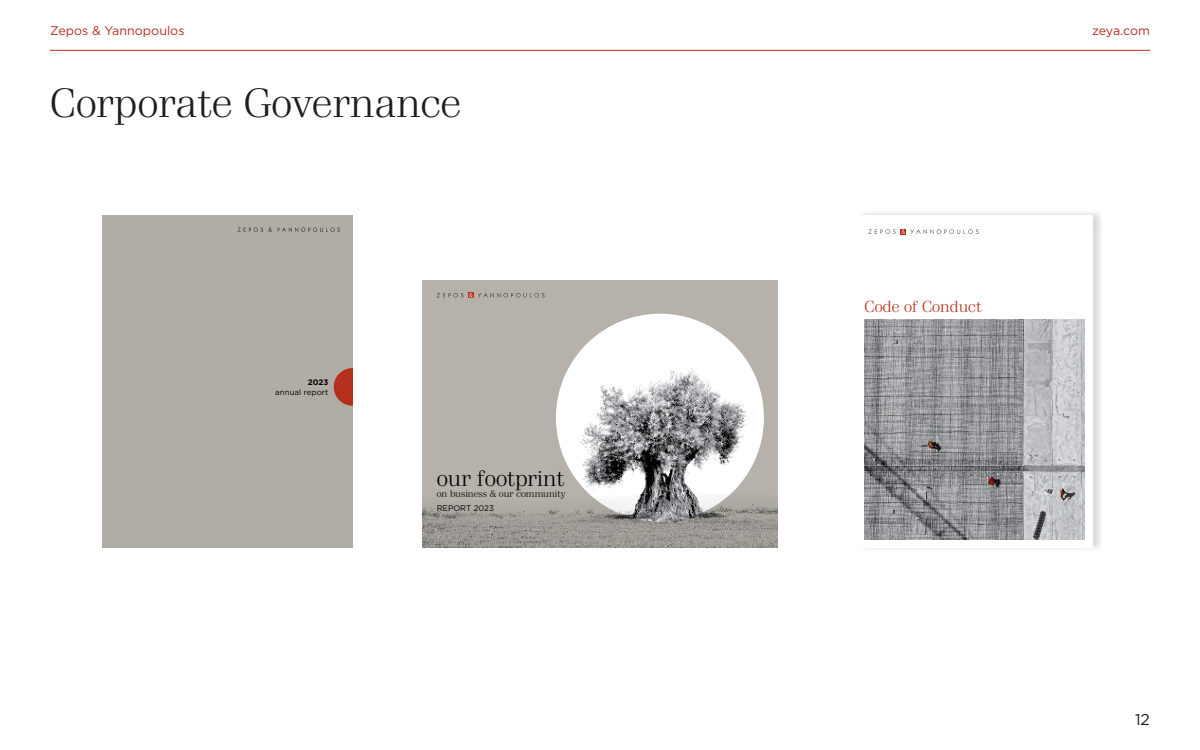
<style>
.page{position:relative;width:1200px;height:750px;background:#fff}
.page>*{position:absolute;margin:0;border:0;box-sizing:border-box;transform-origin:0 0}
.t1{font:300 40.62px "Waldorf TL Pro";color:#1e1e1e}
.t2{font:300 22.19px "Waldorf TL Pro";color:#000}
.t3{font:300 15.88px "Waldorf TL Pro";color:#b3301c}
.t4{font:15.62px "Gotham Greek";color:#1e1e1e}
.t5{font:12.5px "Gotham Greek";color:#b32f1d}
.t6{font:300 9.62px "Waldorf TL Pro";color:#000}
.t7{font:8.12px "Gotham";color:#000}
.t8{font:7.94px "Gotham";color:#000}
.t9{font:700 7.94px "Gotham";color:#000}
</style>
<div class="page">
<hr style="left:50px;top:50px;width:1100px;height:1px;background:#b32f1d">
<svg style="left:423px;top:280px;width:354px;height:267px;fill:#b6b2ab"></svg>
<svg style="left:437px;top:293px;width:107px;height:5px"></svg>
<div style="left:102px;top:215px;width:251px;height:332px;background:#b0ada6"></div>
<svg style="left:238px;top:228px;width:25px;height:4px"></svg>
<svg style="left:269px;top:228px;width:71px;height:4px"></svg>
<svg style="left:334px;top:368px;width:19px;height:38px"></svg>
<div style="left:857px;top:209px;width:247px;height:343px;background:#000;opacity:.15"></div>
<div style="left:857px;top:215px;width:236px;height:332px;background:#fff"></div>
<img style="left:865px;top:319px;width:220px;height:221px">
<svg style="left:868px;top:229px;width:111px;height:5px"></svg>
<p class="t5" style="left:50px;top:24px;width:136px">Zepos &amp; Yannopoulos</p>
<p class="t5" style="left:1092px;top:24px;width:59px">zeya.com</p>
<h1 class="t1" style="left:50px;top:79px;width:413px">Corporate Governance</h1>
<p class="t9" style="left:308px;top:377px;width:22px">2023</p>
<p class="t8" style="left:275px;top:387px;width:55px">annual report</p>
<h2 class="t2" style="left:437px;top:465px;width:129px">our footprint</h2>
<p class="t6" style="left:437px;top:488px;width:131px">on business &amp; our community</p>
<p class="t7" style="left:437px;top:503px;width:59px">REPORT 2023</p>
<p class="t3" style="left:865px;top:297px;width:119px">Code of Conduct</p>
<p class="t4" style="left:1135px;top:711px;width:16px">12</p>
</div>
